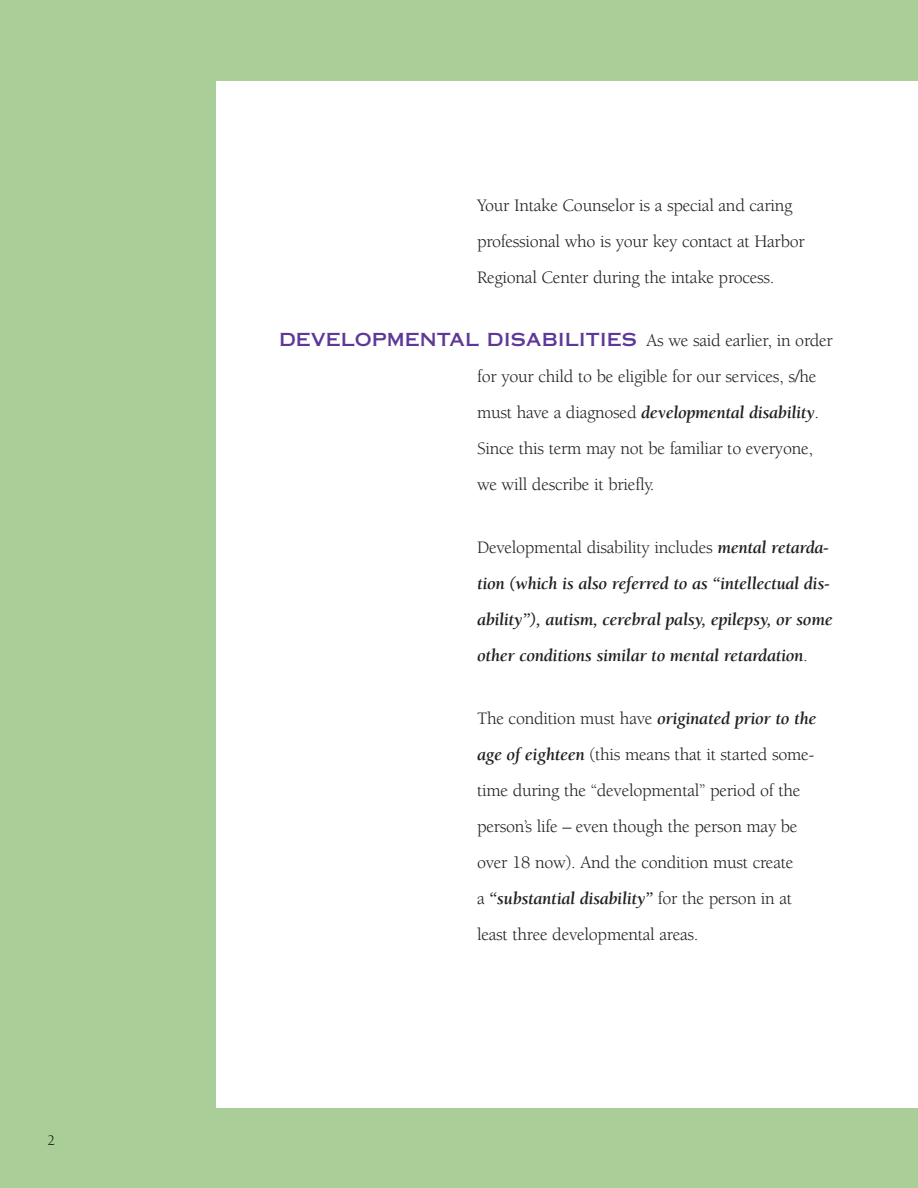
<style>
.page{position:relative;width:918px;height:1188px;background:#a9ce97}
.page>*{position:absolute;margin:0;border:0;box-sizing:border-box;transform-origin:0 0}
.t1{font:18px/36px "Berkeley";letter-spacing:-.015em;color:#231f20}
.t2{font:italic 700 18px/36px "Berkeley";letter-spacing:-.015em;color:#231f20}
.t3{font:18px "Copperplate Thirty One AB";color:#5d3896}
.t4{font:15px "Berkeley";color:#231f20}
.s1{font-family:"Berkeley";color:#231f20}
.s2{font-weight:700;font-style:italic}
.s3{font-weight:400;font-style:normal}
</style>
<div class="page">
<div style="left:216px;top:81px;width:702px;height:1027px;background:#fff"></div>
<p class="t4" style="left:47px;top:1134px;width:9px">2</p>
<p class="t1" style="left:477px;top:189px;width:329px">Your Intake Counselor is a special and caring professional who is your key contact at Harbor<br>Regional Center during the intake process.</p>
<p class="t3" style="left:279px;top:333px;width:555px">DEVELOPMENTAL DISABILITIES <span class="s1">As we said earlier, in order</span></p>
<p class="t1" style="left:477px;top:360px;width:344px">for your child to be eligible for our services, s/he must have a diagnosed <span class="s2">developmental disability</span>.<br>Since this term may not be familiar to everyone, we will describe it briefly.</p>
<p class="t2" style="left:477px;top:531px;width:357px"><span class="s3">Developmental disability includes</span> mental retarda&shy;tion (which is also referred to as “intellectual dis&shy;ability”), autism, cerebral palsy, epilepsy, or some other conditions similar to mental retardation<span class="s3">.</span></p>
<p class="t1" style="left:477px;top:702px;width:341px">The condition must have <span class="s2">originated prior to the age of eighteen</span> (this means that it started some&shy;time during the “developmental” period of the person’s life – even though the person may be over 18 now). And the condition must create<br>a <span class="s2">“substantial disability”</span> for the person in at least three developmental areas.</p>
</div>
